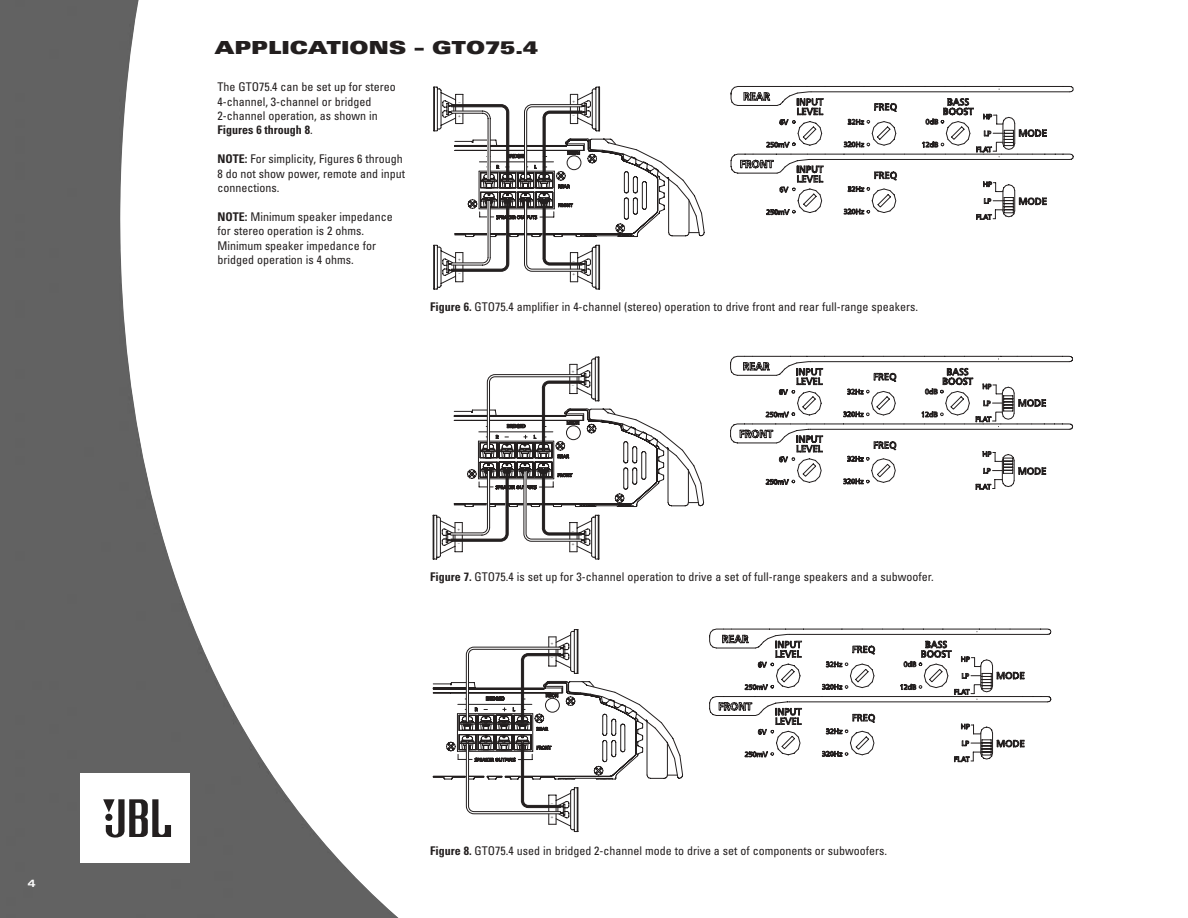
<style>
.page{position:relative;width:1188px;height:918px;background:#fff}
.page>*{position:absolute;margin:0;border:0;box-sizing:border-box;transform-origin:0 0}
.t1{font:900 expanded 18px "Univers";color:#231f1f}
.t2{font:condensed 12px/14.4px "Univers";color:#231f1f}
.t3{font:700 expanded 10.5px "Univers";color:#fff}
.t4{font:4.5px "Myriad";color:#231f1f}
.s1{font-weight:700}
</style>
<div class="page">
<img style="left:0;top:0;width:399px;height:918px">
<div style="left:81px;top:773px;width:109px;height:90px;background:#fff"></div>
<svg style="left:103px;top:799px;width:68px;height:39px"></svg>
<div style="left:213px;top:40px;width:443px;height:24px;background:#fff"></div>
<div style="left:216px;top:81px;width:193px;height:219px;background:#fff"></div>
<svg style="left:730px;top:86px;width:344px;height:134px"></svg>
<svg style="left:730px;top:356px;width:344px;height:134px"></svg>
<svg style="left:744px;top:754px;width:249px;height:9px"></svg>
<svg style="left:709px;top:628px;width:343px;height:126px"></svg>
<svg style="left:433px;top:86px;width:272px;height:204px"></svg>
<svg style="left:432px;top:356px;width:272px;height:204px"></svg>
<svg style="left:432px;top:629px;width:251px;height:203px"></svg>
<p class="t3" style="left:28px;top:880px;width:9px">4</p>
<h1 class="t1" style="left:215px;top:41px;width:325px">APPLICATIONS – GTO75.4</h1>
<p class="t2" style="left:217px;top:81px;width:180px">The GTO75.4 can be set up for stereo<br>4-channel, 3-channel or bridged<br>2-channel operation, as shown in<br><span class="s1">Figures 6 through 8</span>.</p>
<p class="t2" style="left:217px;top:153px;width:189px"><span class="s1">NOTE:</span> For simplicity, Figures 6 through<br>8 do not show power, remote and input connections.</p>
<p class="t2" style="left:217px;top:210px;width:177px"><span class="s1">NOTE:</span> Minimum speaker impedance for stereo operation is 2 ohms.<br>Minimum speaker impedance for bridged operation is 4 ohms.</p>
<p class="t4" style="left:458px;top:258px;width:4px">+</p>
<p class="t4" style="left:575px;top:276px;width:4px;rotate:-180deg">+</p>
<p class="t2" style="left:430px;top:301px;width:490px"><span class="s1">Figure 6.</span> GTO75.4 amplifier in 4-channel (stereo) operation to drive front and rear full-range speakers.</p>
<p class="t4" style="left:458px;top:528px;width:4px">+</p>
<p class="t4" style="left:574px;top:546px;width:4px;rotate:-180deg">+</p>
<p class="t2" style="left:430px;top:570px;width:505px"><span class="s1">Figure 7.</span> GTO75.4 is set up for 3-channel operation to drive a set of full-range speakers and a subwoofer.</p>
<p class="t4" style="left:553px;top:659px;width:4px;rotate:-180deg">–</p>
<p class="t4" style="left:553px;top:819px;width:4px;rotate:-180deg">+</p>
<p class="t2" style="left:430px;top:844px;width:459px"><span class="s1">Figure 8.</span> GTO75.4 used in bridged 2-channel mode to drive a set of components or subwoofers.</p>
</div>
